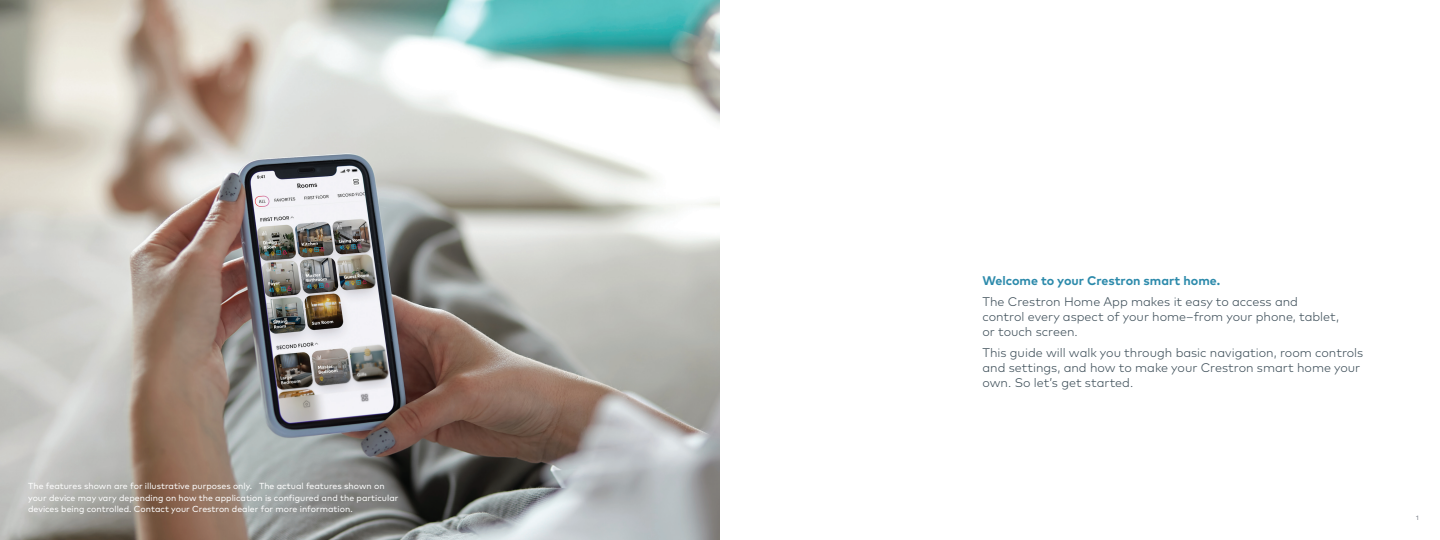
<style>
.page{position:relative;width:1440px;height:540px;background:#fff}
.page>*{position:absolute;margin:0;border:0;box-sizing:border-box;transform-origin:0 0}
.t1{font:300 12.5px/15px "Mark Pro";color:#3a4b55}
.t2{font:700 12.5px "Mark Pro";color:#2c8aab}
.t3{font:8.75px/11.2px "Mark Pro";color:#fff}
.t4{font:6.25px "Mark Pro";color:#6d737d}
</style>
<div class="page">
<img style="left:0;top:0;width:720px;height:540px">
<p class="t3" style="left:28px;top:480px;width:372px">The features shown are for illustrative purposes only. The actual features shown on your device may vary depending on how the application is configured and the particular devices being controlled. Contact your Crestron dealer for more information.</p>
<p class="t2" style="left:983px;top:272px;width:239px">Welcome to your Crestron smart home.</p>
<p class="t1" style="left:983px;top:293px;width:358px">The Crestron Home App makes it easy to access and control every aspect of your home–from your phone, tablet, or touch screen.</p>
<p class="t1" style="left:983px;top:344px;width:382px">This guide will walk you through basic navigation, room controls and settings, and how to make your Crestron smart home your own. So let’s get started.</p>
<p class="t4" style="left:1416px;top:513px;width:4px">1</p>
</div>
